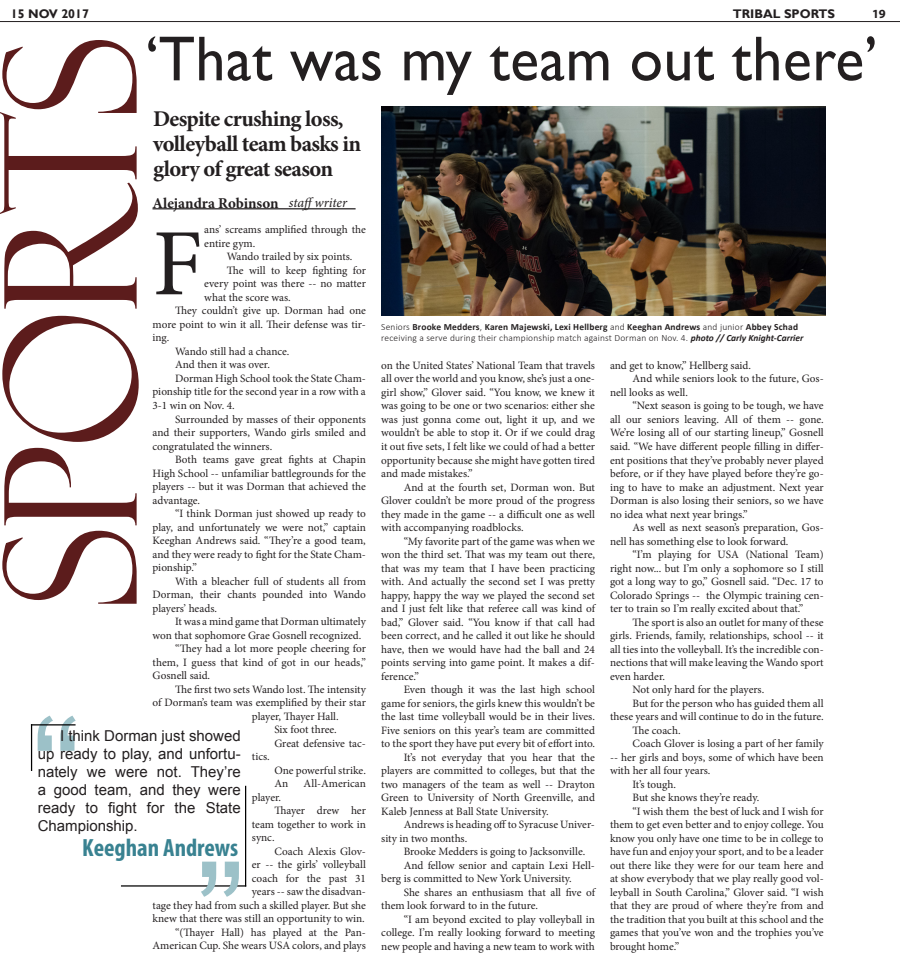
<style>
.page{position:relative;width:900px;height:957px;background:#fff}
.page>*{position:absolute;margin:0;border:0;box-sizing:border-box;transform-origin:0 0}
.t1{font:183.88px "Felix Titling";letter-spacing:-.03em;color:#5c1c1c;scale:.92 1}
.t2{font:150px "Arial";color:#9cc1c8}
.t3{font:95px "Minion Pro";color:#231f20}
.t4{font:63.75px "Gill Sans";letter-spacing:.01em;color:#231f20;scale:.94 1}
.t5{font:700 condensed 25px "Myriad Pro";color:#398291}
.t6{font:700 22.5px/25px "Minion Pro";letter-spacing:-.03em;color:#231f20}
.t7{font:15px/18px "Arial";color:#231f20;text-align:justify}
.t8{font:700 15px "Minion Pro";color:#231f20}
.t9{font:italic 13.75px "Minion Pro";letter-spacing:-.01em;color:#231f20}
.t10{font:700 12.5px "Gill Sans";color:#231f20}
.t11{font:700 12.5px "Myriad Pro";color:#231f20}
.t12{font:11.25px/13.5px "Minion Pro";letter-spacing:-.005em;color:#231f20;text-align:justify}
.t13{font:300 9.5px/11.4px "Calibri";letter-spacing:.02em;color:#231f20}
.s1{font-weight:700}
.s2{font-weight:700;font-style:italic}
</style>
<div class="page">
<hr style="left:0;top:21px;width:900px;height:1px;background:#231f20">
<img style="left:381px;top:106px;width:444px;height:209px">
<hr style="left:152px;top:208px;width:204px;height:1px;background:#231f20">
<hr style="left:245px;top:785px;width:1px;height:101px;background:#000">
<hr style="left:121px;top:885px;width:125px;height:1px;background:#000">
<hr style="left:31px;top:724px;width:1px;height:46px;background:#000">
<hr style="left:31px;top:724px;width:45px;height:1px;background:#000">
<p class="t10" style="left:11px;top:6px;width:80px">15 NOV 2017</p>
<p class="t10" style="left:733px;top:6px;width:104px">TRIBAL SPORTS</p>
<p class="t11" style="left:872px;top:5px;width:15px">19</p>
<p class="t4" style="left:145px;top:22px;width:781px">‘That was my team out there’</p>
<p class="t1" style="left:-34px;top:607px;width:622px;rotate:-90deg">sports</p>
<p class="t6" style="left:153px;top:105px;width:210px">Despite crushing loss, volleyball team basks in glory of great season</p>
<p class="t8" style="left:152px;top:192px;width:128px">Alejandra Robinson</p>
<p class="t9" style="left:289px;top:193px;width:60px">staffwriter</p>
<p class="t3" style="left:152px;top:200px;width:52px">F</p>
<p class="t12" style="left:204px;top:223px;width:163px">ans’ screams amplified through the entire gym.</p>
<p class="t12" style="left:227px;top:250px;width:127px">Wando trailed by six points.</p>
<p class="t12" style="left:204px;top:263px;width:163px;text-indent:22px">The will to keep fighting for every point was there -- no matter what the score was.</p>
<p class="t12" style="left:153px;top:304px;width:215px;text-indent:23px">They couldn’t give up. Dorman had one more point to win it all. Their defense was tir&shy;ing.</p>
<p class="t12" style="left:175px;top:344px;width:116px">Wando still had a chance.</p>
<p class="t12" style="left:175px;top:358px;width:96px">And then it was over.</p>
<p class="t12" style="left:153px;top:371px;width:215px;text-indent:23px">Dorman High School took the State Cham&shy;pionship title for the second year in a row with a 3-1 win on Nov. 4.</p>
<p class="t12" style="left:153px;top:412px;width:215px;text-indent:23px">Surrounded by masses of their opponents and their supporters, Wando girls smiled and congratulated the winners.</p>
<p class="t12" style="left:153px;top:452px;width:215px;text-indent:23px">Both teams gave great fights at Chapin High School -- unfamiliar battlegrounds for the players -- but it was Dorman that achieved the advantage.</p>
<p class="t12" style="left:153px;top:506px;width:215px;text-indent:23px">“I think Dorman just showed up ready to play, and unfortunately we were not,” captain Keeghan Andrews said. “They’re a good team, and they were ready to fight for the State Cham&shy;pionship.”</p>
<p class="t12" style="left:153px;top:574px;width:215px;text-indent:23px">With a bleacher full of students all from Dorman, their chants pounded into Wando players’ heads.</p>
<p class="t12" style="left:153px;top:614px;width:215px;text-indent:23px">It was a mind game that Dorman ultimately won that sophomore Grae Gosnell recognized.</p>
<p class="t12" style="left:153px;top:641px;width:215px;text-indent:23px">“They had a lot more people cheering for them, I guess that kind of got in our heads,” Gosnell said.</p>
<p class="t12" style="left:175px;top:682px;width:192px">The first two sets Wando lost. The intensity</p>
<p class="t12" style="left:153px;top:695px;width:215px">of Dorman’s team was exemplified by their star</p>
<p class="t12" style="left:252px;top:709px;width:88px">player, Thayer Hall.</p>
<p class="t12" style="left:274px;top:722px;width:64px">Six foot three.</p>
<p class="t12" style="left:274px;top:736px;width:93px">Great defensive tac-</p>
<p class="t12" style="left:252px;top:749px;width:19px">tics.</p>
<p class="t12" style="left:274px;top:763px;width:93px">One powerful strike.</p>
<p class="t12" style="left:274px;top:776px;width:15px">An</p>
<p class="t12" style="left:304px;top:776px;width:64px">All-American</p>
<p class="t12" style="left:252px;top:790px;width:31px">player.</p>
<p class="t12" style="left:252px;top:803px;width:116px;text-indent:22px">Thayer drew her team together to work in sync.</p>
<p class="t12" style="left:153px;top:844px;width:215px;text-align:right">Coach Alexis Glov-<br>er -- the girls’ volleyball<br>coach for the past 31<br>years -- saw the disadvan-<br>tage they had from such a skilled player. But she knew that there was still an opportunity to win.</p>
<p class="t12" style="left:153px;top:925px;width:215px;text-align:right">“(Thayer Hall) has played at the Pan-<br>American Cup. She wears USA colors, and plays</p>
<p class="t13" style="left:381px;top:321px;width:424px">Seniors <span class="s1">Brooke Medders</span>, <span class="s1">Karen Majewski, Lexi Hellberg</span> and <span class="s1">Keeghan Andrews</span> and junior <span class="s1">Abbey Schad </span>receiving a serve during their championship match against Dorman on Nov. 4. <span class="s2">photo // Carly Knight-Carrier</span></p>
<p class="t12" style="left:381px;top:358px;width:215px">on the United States’ National Team that travels all over the world and you know, she’s just a one&shy;girl show,” Glover said. “You know, we knew it was going to be one or two scenarios: either she was just gonna come out, light it up, and we wouldn’t be able to stop it. Or if we could drag it out five sets, I felt like we could of had a better opportunity because she might have gotten tired and made mistakes.”</p>
<p class="t12" style="left:381px;top:480px;width:215px;text-indent:22px">And at the fourth set, Dorman won. But Glover couldn’t be more proud of the progress they made in the game -- a difficult one as well with accompanying roadblocks.</p>
<p class="t12" style="left:381px;top:534px;width:215px;text-indent:22px">“My favorite part of the game was when we won the third set. That was my team out there, that was my team that I have been practicing with. And actually the second set I was pretty happy, happy the way we played the second set and I just felt like that referee call was kind of bad,” Glover said. “You know if that call had been correct, and he called it out like he should have, then we would have had the ball and 24 points serving into game point. It makes a dif&shy;ference.”</p>
<p class="t12" style="left:381px;top:682px;width:215px;text-indent:22px">Even though it was the last high school game for seniors, the girls knew this wouldn’t be the last time volleyball would be in their lives.<br>Five seniors on this year’s team are committed to the sport they have put every bit of effort into.</p>
<p class="t12" style="left:381px;top:750px;width:215px;text-indent:22px">It’s not everyday that you hear that the players are committed to colleges, but that the two managers of the team as well -- Drayton Green to University of North Greenville, and Kaleb Jenness at Ball State University.</p>
<p class="t12" style="left:381px;top:817px;width:215px;text-indent:22px">Andrews is heading off to Syracuse Univer&shy;sity in two months.</p>
<p class="t12" style="left:404px;top:844px;width:183px">Brooke Medders is going to Jacksonville.</p>
<p class="t12" style="left:381px;top:858px;width:215px;text-indent:22px">And fellow senior and captain Lexi Hell&shy;berg is committed to New York University.</p>
<p class="t12" style="left:381px;top:885px;width:215px;text-indent:22px">She shares an enthusiasm that all five of them look forward to in the future.</p>
<p class="t12" style="left:381px;top:912px;width:215px;text-indent:22px">“I am beyond excited to play volleyball in college. I’m really looking forward to meeting new people and having a new team to work with</p>
<p class="t12" style="left:610px;top:358px;width:143px">and get to know,” Hellberg said.</p>
<p class="t12" style="left:610px;top:372px;width:215px;text-indent:22px">And while seniors look to the future, Gos&shy;nell looks as well.</p>
<p class="t12" style="left:610px;top:399px;width:215px;text-indent:22px">“Next season is going to be tough, we have all our seniors leaving. All of them -- gone.<br>We’re losing all of our starting lineup,” Gosnell said. “We have different people filling in differ&shy;ent positions that they’ve probably never played before, or if they have played before they’re go&shy;ing to have to make an adjustment. Next year Dorman is also losing their seniors, so we have no idea what next year brings.”</p>
<p class="t12" style="left:610px;top:520px;width:215px;text-indent:22px">As well as next season’s preparation, Gos&shy;nell has something else to look forward.</p>
<p class="t12" style="left:610px;top:547px;width:215px;text-indent:22px">“I’m playing for USA (National Team) right now... but I’m only a sophomore so I still got a long way to go,” Gosnell said. “Dec. 17 to Colorado Springs -- the Olympic training cen&shy;ter to train so I’m really excited about that.”</p>
<p class="t12" style="left:610px;top:615px;width:215px;text-indent:22px">The sport is also an outlet for many of these girls. Friends, family, relationships, school -- it all ties into the volleyball. It’s the incredible con&shy;nections that will make leaving the Wando sport even harder.</p>
<p class="t12" style="left:632px;top:682px;width:133px">Not only hard for the players.</p>
<p class="t12" style="left:610px;top:696px;width:215px;text-align:right">But for the person who has guided them all these years and will continue to do in the future.</p>
<p class="t12" style="left:632px;top:723px;width:50px">The coach.</p>
<p class="t12" style="left:610px;top:736px;width:215px;text-indent:22px">Coach Glover is losing a part of her family -- her girls and boys, some of which have been with her all four years.</p>
<p class="t12" style="left:632px;top:777px;width:45px">It’s tough.</p>
<p class="t12" style="left:632px;top:790px;width:128px">But she knows they’re ready.</p>
<p class="t12" style="left:610px;top:804px;width:215px;text-indent:22px">“I wish them the best of luck and I wish for them to get even better and to enjoy college. You know you only have one time to be in college to have fun and enjoy your sport, and to be a leader out there like they were for our team here and at show everybody that we play really good vol&shy;leyball in South Carolina,” Glover said. “I wish that they are proud of where they’re from and the tradition that you built at this school and the games that you’ve won and the trophies you’ve brought home.”</p>
<p class="t2" style="left:32px;top:673px;width:51px">“</p>
<p class="t7" style="left:38px;top:726px;width:205px;text-indent:22px">I think Dorman just showed up ready to play, and unfortu&shy;nately we were not. They’re a good team, and they were ready to fight for the State Championship.</p>
<p class="t5" style="left:82px;top:831px;width:157px">Keeghan Andrews</p>
<p class="t2" style="left:245px;top:938px;width:51px;rotate:-180deg">“</p>
</div>
